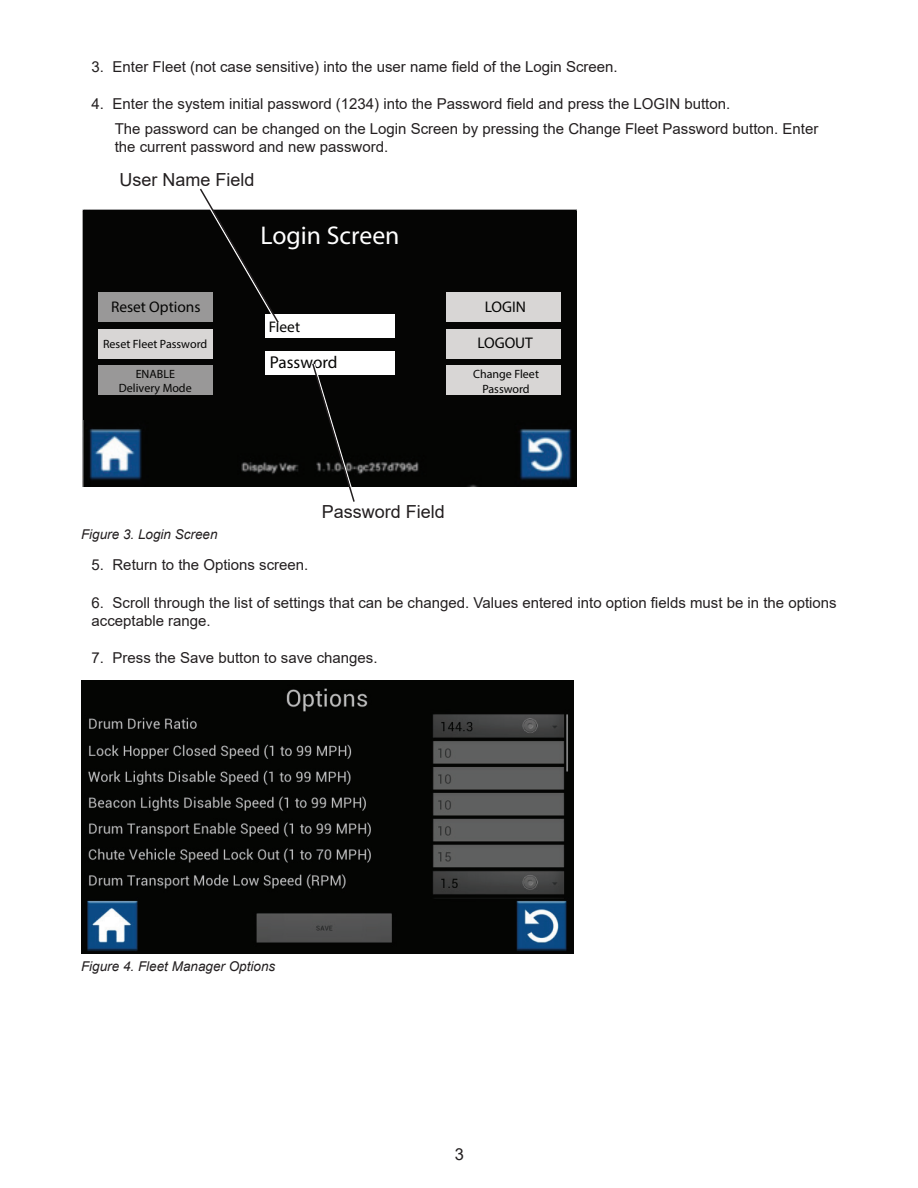
<style>
.page{position:relative;width:918px;height:1188px;background:#fff}
.page>*{position:absolute;margin:0;border:0;box-sizing:border-box;transform-origin:0 0}
.t1{font:25.65px "Myriad Pro";color:#fff}
.Callout_Number{font:18px "Arial";color:#231f20}
.t2{font:17.1px "Myriad Pro";color:#050504}
.t3{font:16.5px "Arial";color:#231f20}
.t4{font:15.45px "Myriad Pro";color:#050504}
.BODY_TEXT{font:15px/18px "Arial";color:#231f20}
.t5{font:italic 13.5px "Arial";color:#231f20}
.t6{font:12px/14.4px "Myriad Pro";color:#050504;text-align:center}
</style>
<div class="page">
<img style="left:82px;top:209px;width:494px;height:277px">
<div style="left:84px;top:211px;width:492px;height:209px;background:#050504"></div>
<div style="left:99px;top:292px;width:114px;height:29px;background:#999898"></div>
<div style="left:99px;top:329px;width:114px;height:29px;background:#d8d6d5"></div>
<div style="left:99px;top:366px;width:114px;height:29px;background:#999898"></div>
<div style="left:447px;top:292px;width:114px;height:29px;background:#d8d6d5"></div>
<div style="left:447px;top:329px;width:114px;height:29px;background:#d8d6d5"></div>
<div style="left:447px;top:366px;width:114px;height:29px;background:#d8d6d5"></div>
<div style="left:265px;top:314px;width:130px;height:24px;background:#fff"></div>
<div style="left:265px;top:351px;width:130px;height:24px;background:#fff"></div>
<svg style="left:311px;top:363px;width:46px;height:139px"></svg>
<svg style="left:197px;top:188px;width:83px;height:135px"></svg>
<img style="left:81px;top:680px;width:492px;height:273px">
<p class="BODY_TEXT" style="left:92px;top:57px;width:528px">3. Enter Fleet (not case sensitive) into the user name field of the Login Screen.</p>
<p class="BODY_TEXT" style="left:92px;top:95px;width:640px">4. Enter the system initial password (1234) into the Password field and press the LOGIN button.</p>
<p class="BODY_TEXT" style="left:115px;top:120px;width:705px">The password can be changed on the Login Screen by pressing the Change Fleet Password button. Enter the current password and new password.</p>
<p class="Callout_Number" style="left:119px;top:167px;width:137px">User Name Field</p>
<p class="t1" style="left:261px;top:219px;width:140px">Login Screen</p>
<p class="t4" style="left:111px;top:298px;width:91px">Reset Options</p>
<p class="t6" style="left:103px;top:337px;width:106px">Reset Fleet Password</p>
<p class="t6" style="left:119px;top:366px;width:74px">ENABLE<br>Delivery Mode</p>
<p class="t4" style="left:269px;top:317px;width:33px">Fleet</p>
<p class="t2" style="left:270px;top:352px;width:69px">Password</p>
<p class="t4" style="left:485px;top:297px;width:43px">LOGIN</p>
<p class="t4" style="left:477px;top:333px;width:57px">LOGOUT</p>
<p class="t6" style="left:473px;top:367px;width:67px">Change Fleet<br>Password</p>
<p class="Callout_Number" style="left:322px;top:499px;width:125px">Password Field</p>
<p class="t5" style="left:81px;top:525px;width:138px">Figure 3. Login Screen</p>
<p class="BODY_TEXT" style="left:92px;top:556px;width:218px">5. Return to the Options screen.</p>
<p class="BODY_TEXT" style="left:92px;top:593px;width:747px">6. Scroll through the list of settings that can be changed. Values entered into option fields must be in the options acceptable range.</p>
<p class="BODY_TEXT" style="left:92px;top:649px;width:288px">7. Press the Save button to save changes.</p>
<p class="t5" style="left:81px;top:957px;width:196px">Figure 4. Fleet Manager Options</p>
<p class="t3" style="left:455px;top:1142px;width:11px">3</p>
</div>
